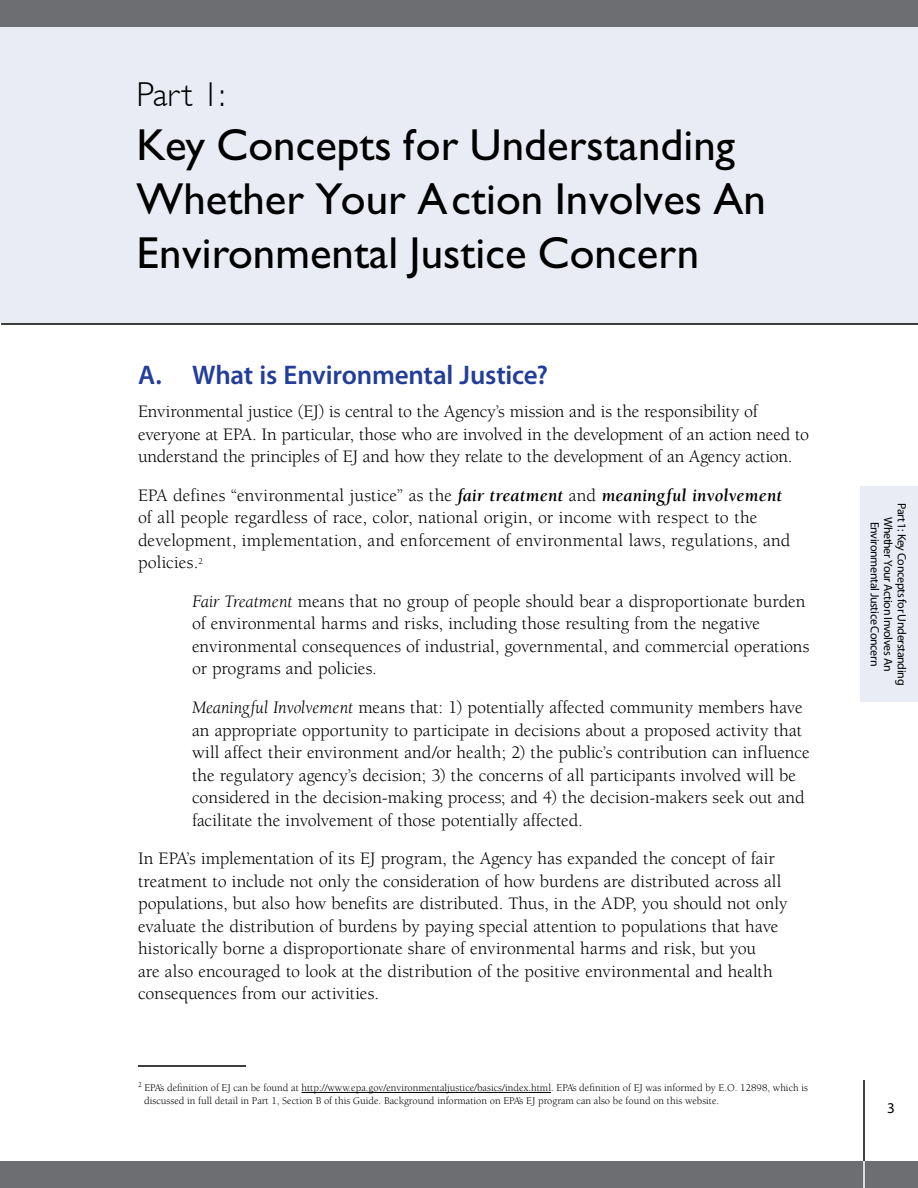
<style>
.page{position:relative;width:918px;height:1188px;background:#fff}
.page>*{position:absolute;margin:0;border:0;box-sizing:border-box;transform-origin:0 0}
.t1{font:500 45px/54px "Garrison Sans";color:#000}
.Header_Small{font:34.5px "Garrison Light Sans";color:#000}
.steptitle{font:600 27px "Myriad Pro";letter-spacing:-.01em;color:#233e99}
.bodytext{font:18px/22.5px "Berkeley Std";letter-spacing:-.005em;color:#000}
.Long_quotes_Indented{font:18px/22.5px "Berkeley Std";letter-spacing:-.005em;color:#000}
.page_number{font:15px "Myriad Pro";color:#000}
.t2{font:12px/13.5px "Myriad Pro";letter-spacing:-.03em;color:#000;text-align:center}
.Footnote{font:10.5px/12.6px "Berkeley Std";color:#000}
.s1{font-weight:700;font-style:italic}
.s2{font-style:italic}
</style>
<div class="page">
<div style="left:0;top:0;width:918px;height:324px;background:#e9ecf5"></div>
<hr style="left:1px;top:323px;width:917px;height:2px;background:#000">
<div style="left:0;top:1161px;width:918px;height:27px;background:#6d6e71"></div>
<div style="left:0;top:0;width:918px;height:27px;background:#6d6e71"></div>
<hr style="left:863px;top:1080px;width:2px;height:81px;background:#000">
<hr style="left:863px;top:1161px;width:2px;height:27px;background:#fff">
<hr style="left:138px;top:1065px;width:108px;height:2px;background:#000">
<hr style="left:302px;top:1092px;width:249px;height:1px;background:#000">
<div style="left:860px;top:486px;width:58px;height:216px;background:#e9ecf5"></div>
<p class="Header_Small" style="left:136px;top:76px;width:90px">Part 1:</p>
<p class="t1" style="left:136px;top:118px;width:631px">Key Concepts for Understanding<br>Whether Your Action Involves An<br>Environmental Justice Concern</p>
<p class="steptitle" style="left:138px;top:360px;width:412px">A. What is Environmental Justice?</p>
<p class="bodytext" style="left:138px;top:400px;width:673px">Environmental justice (EJ) is central to the Agency’s mission and is the responsibility of everyone at EPA. In particular, those who are involved in the development of an action need to understand the principles of EJ and how they relate to the development of an Agency action.</p>
<p class="bodytext" style="left:138px;top:484px;width:654px">EPA defines “environmental justice” as the <span class="s1">fair treatment</span> and <span class="s1">meaningful involvement </span>of all people regardless of race, color, national origin, or income with respect to the development, implementation, and enforcement of environmental laws, regulations, and policies.<sup>2</sup></p>
<p class="Long_quotes_Indented" style="left:192px;top:590px;width:619px"><span class="s2">Fair Treatment</span> means that no group of people should bear a disproportionate burden of environmental harms and risks, including those resulting from the negative environmental consequences of industrial, governmental, and commercial operations or programs and policies.</p>
<p class="Long_quotes_Indented" style="left:192px;top:697px;width:619px"><span class="s2">Meaningful Involvement</span> means that: 1) potentially affected community members have an appropriate opportunity to participate in decisions about a proposed activity that will affect their environment and/or health; 2) the public’s contribution can influence the regulatory agency’s decision; 3) the concerns of all participants involved will be considered in the decision-making process; and 4) the decision-makers seek out and facilitate the involvement of those potentially affected.</p>
<p class="bodytext" style="left:138px;top:848px;width:651px">In EPA’s implementation of its EJ program, the Agency has expanded the concept of fair treatment to include not only the consideration of how burdens are distributed across all populations, but also how benefits are distributed. Thus, in the ADP, you should not only evaluate the distribution of burdens by paying special attention to populations that have historically borne a disproportionate share of environmental harms and risk, but you<br>are also encouraged to look at the distribution of the positive environmental and health consequences from our activities.</p>
<p class="Footnote" style="left:144px;top:1082px;width:665px;text-indent:-6px"><sup>2</sup> EPA’s definition of EJ can be found at http://www.epa.gov/environmentaljustice/basics/index.html. EPA’s definition of EJ was informed by E.O. 12898, which is discussed in full detail in Part 1, Section B of this Guide. Background information on EPA’s EJ program can also be found on this website.</p>
<p class="t2" style="left:908px;top:503px;width:184px;rotate:90deg">Part 1: Key Concepts for Understanding<br>Whether Your Action Involves An<br>Environmental Justice Concern</p>
<p class="page_number" style="left:887px;top:1099px;width:9px">3</p>
</div>
